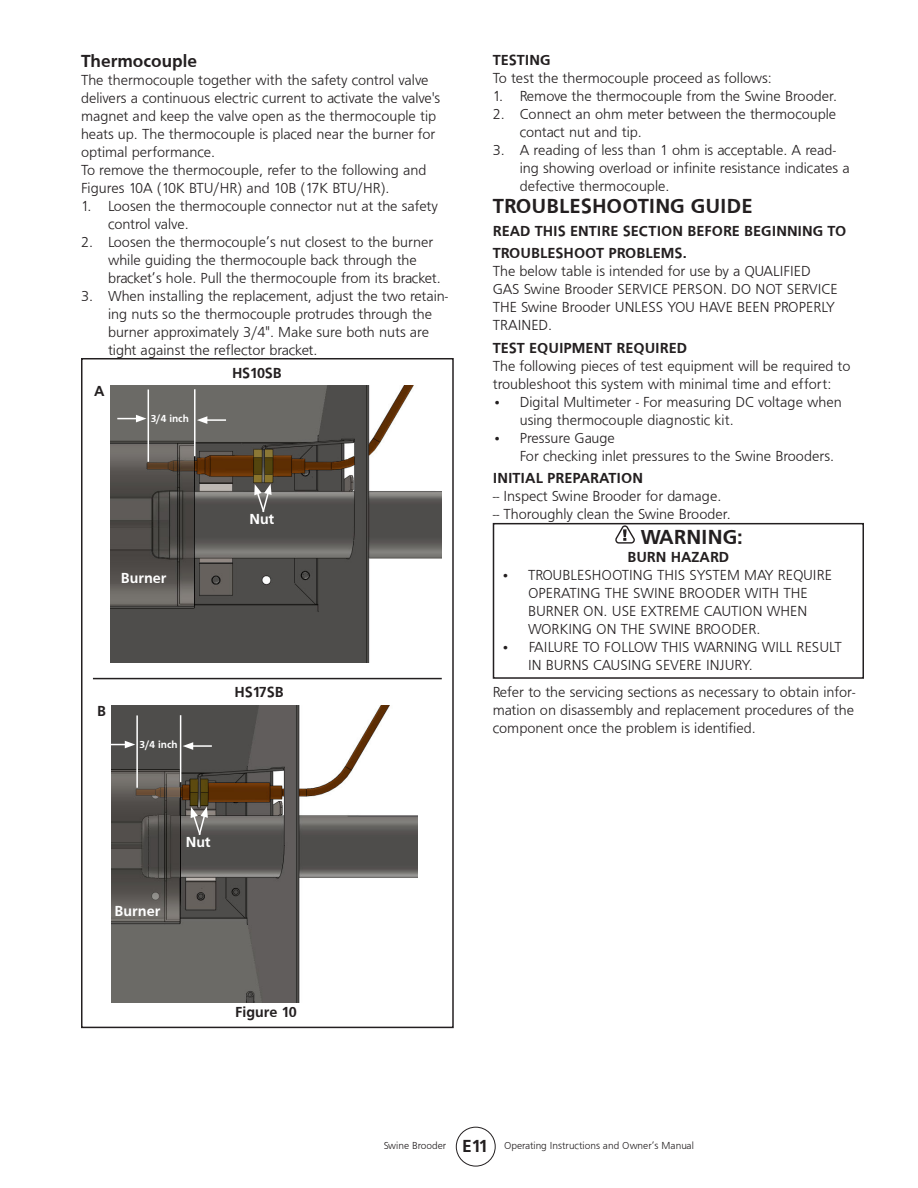
<style>
.page{position:relative;width:918px;height:1188px;background:#fff}
.page>*{position:absolute;margin:0;border:0;box-sizing:border-box;transform-origin:0 0}
.Alert_Bullet_1{font:700 21px "Frugal Sans";color:#231f20}
.t1{font:700 18px "Frugal Sans";color:#231f20}
.t2{font:300 15px/18px "Frugal Sans";color:#231f20}
.Alert_Bullet_1-2{font:700 15px/22.5px "Frugal Sans";color:#231f20}
.t3{font:700 15px "Frugal Sans";color:#fff}
.t4{font:300 10.5px "Frugal Sans";color:#231f20}
.t5{font:700 10.5px "Frugal Sans";color:#fff}
.s1{font-weight:700;font-size:18px}
</style>
<div class="page">
<div style="left:456px;top:1127px;width:40px;height:39px;border:1px solid #231f20;border-radius:50%"></div>
<img style="left:112px;top:705px;width:306px;height:298px">
<img style="left:111px;top:386px;width:331px;height:276px">
<hr style="left:148px;top:390px;width:1px;height:72px;background:#fff">
<hr style="left:136px;top:715px;width:2px;height:73px;background:#fff">
<hr style="left:194px;top:389px;width:2px;height:67px;background:#fff">
<hr style="left:180px;top:715px;width:1px;height:67px;background:#fff">
<hr style="left:205px;top:419px;width:21px;height:2px;background:#fff">
<svg style="left:197px;top:416px;width:10px;height:8px"></svg>
<hr style="left:191px;top:745px;width:21px;height:2px;background:#fff">
<svg style="left:183px;top:742px;width:10px;height:8px"></svg>
<svg style="left:117px;top:415px;width:29px;height:7px"></svg>
<svg style="left:111px;top:741px;width:24px;height:7px"></svg>
<svg style="left:254px;top:484px;width:18px;height:30px"></svg>
<svg style="left:191px;top:807px;width:17px;height:30px"></svg>
<hr style="left:93px;top:678px;width:349px;height:1px;background:#231f20">
<div style="left:81px;top:358px;width:373px;height:670px;border:2px solid #231f20"></div>
<svg style="left:615px;top:526px;width:20px;height:18px"></svg>
<div style="left:493px;top:523px;width:371px;height:156px;border:2px solid #231f20"></div>
<p class="t1" style="left:81px;top:51px;width:118px">Thermocouple</p>
<p class="t2" style="left:81px;top:71px;width:361px">The thermocouple together with the safety control valve delivers a continuous electric current to activate the valve's magnet and keep the valve open as the thermocouple tip heats up. The thermocouple is placed near the burner for optimal performance.</p>
<p class="t2" style="left:81px;top:161px;width:347px">To remove the thermocouple, refer to the following and<br>Figures 10A (10K BTU/HR) and 10B (17K BTU/HR).</p>
<p class="t2" style="left:108px;top:197px;width:331px;text-indent:-27px">1. Loosen the thermocouple connector nut at the safety control valve.</p>
<p class="t2" style="left:108px;top:233px;width:334px;text-indent:-27px">2. Loosen the thermocouple’s nut closest to the burner while guiding the thermocouple back through the bracket’s hole. Pull the thermocouple from its bracket.</p>
<p class="t2" style="left:108px;top:287px;width:342px;text-indent:-27px">3. When installing the replacement, adjust the two retain&shy;ing nuts so the thermocouple protrudes through the burner approximately 3/4". Make sure both nuts are tight against the reflector bracket.</p>
<p class="Alert_Bullet_1-2" style="left:94px;top:380px;width:12px">A</p>
<p class="t5" style="left:151px;top:413px;width:40px">3/4 inch</p>
<p class="t3" style="left:121px;top:569px;width:47px">Burner</p>
<p class="Alert_Bullet_1-2" style="left:232px;top:362px;width:51px">HS10SB</p>
<p class="t3" style="left:250px;top:510px;width:26px">Nut</p>
<p class="Alert_Bullet_1-2" style="left:97px;top:700px;width:11px">B</p>
<p class="t5" style="left:139px;top:739px;width:40px">3/4 inch</p>
<p class="Alert_Bullet_1-2" style="left:234px;top:680px;width:51px">HS17SB</p>
<p class="t3" style="left:115px;top:903px;width:47px">Burner</p>
<p class="t3" style="left:186px;top:833px;width:26px">Nut</p>
<p class="Alert_Bullet_1-2" style="left:235px;top:1001px;width:63px">Figure 10</p>
<p class="Alert_Bullet_1-2" style="left:493px;top:48px;width:59px">TESTING</p>
<p class="t2" style="left:493px;top:69px;width:281px">To test the thermocouple proceed as follows:</p>
<p class="t2" style="left:493px;top:87px;width:346px">1. Remove the thermocouple from the Swine Brooder.</p>
<p class="t2" style="left:520px;top:105px;width:318px;text-indent:-27px">2. Connect an ohm meter between the thermocouple contact nut and tip.</p>
<p class="t2" style="left:520px;top:141px;width:332px;text-indent:-27px">3. A reading of less than 1 ohm is acceptable. A read&shy;ing showing overload or infinite resistance indicates a defective thermocouple.</p>
<p class="Alert_Bullet_1" style="left:493px;top:194px;width:261px">TROUBLESHOOTING GUIDE</p>
<p class="Alert_Bullet_1-2" style="left:493px;top:219px;width:355px">READ THIS ENTIRE SECTION BEFORE BEGINNING TO<br>TROUBLESHOOT PROBLEMS.</p>
<p class="t2" style="left:493px;top:262px;width:346px">The below table is intended for use by a QUALIFIED GAS Swine Brooder SERVICE PERSON. DO NOT SERVICE THE Swine Brooder UNLESS YOU HAVE BEEN PROPERLY TRAINED.</p>
<p class="Alert_Bullet_1-2" style="left:493px;top:336px;width:196px">TEST EQUIPMENT REQUIRED</p>
<p class="t2" style="left:493px;top:357px;width:359px">The following pieces of test equipment will be required to troubleshoot this system with minimal time and effort:</p>
<p class="t2" style="left:520px;top:393px;width:324px;text-indent:-27px">• Digital Multimeter - For measuring DC voltage when using thermocouple diagnostic kit.</p>
<p class="t2" style="left:520px;top:429px;width:316px;text-indent:-27px">• Pressure Gauge<br>For checking inlet pressures to the Swine Brooders.</p>
<p class="Alert_Bullet_1-2" style="left:493px;top:467px;width:152px">INITIAL PREPARATION</p>
<p class="t2" style="left:493px;top:487px;width:230px">-- Inspect Swine Brooder for damage.</p>
<p class="t2" style="left:493px;top:505px;width:240px">-- Thoroughly clean the Swine Brooder.</p>
<p class="Alert_Bullet_1" style="left:641px;top:525px;width:104px">WARNING:</p>
<p class="Alert_Bullet_1-2" style="left:627px;top:546px;width:104px">BURN HAZARD</p>
<p class="t2" style="left:528px;top:566px;width:306px;text-indent:-27px">• TROUBLESHOOTING THIS SYSTEM MAY REQUIRE OPERATING THE SWINE BROODER WITH THE BURNER ON. USE EXTREME CAUTION WHEN WORKING ON THE SWINE BROODER.</p>
<p class="t2" style="left:528px;top:638px;width:315px;text-indent:-27px">• ■FAILURE TO FOLLOW THIS WARNING WILL RESULT<br>IN BURNS CAUSING SEVERE INJURY.</p>
<p class="t2" style="left:493px;top:683px;width:364px;text-align:justify">Refer to the servicing sections as necessary to obtain infor&shy;mation on disassembly and replacement procedures of the component once the problem is identified.</p>
<p class="t4" style="left:384px;top:1139px;width:312px">Swine Brooder <span class="s1">E11</span> Operating Instructions and Owner’s Manual</p>
</div>
